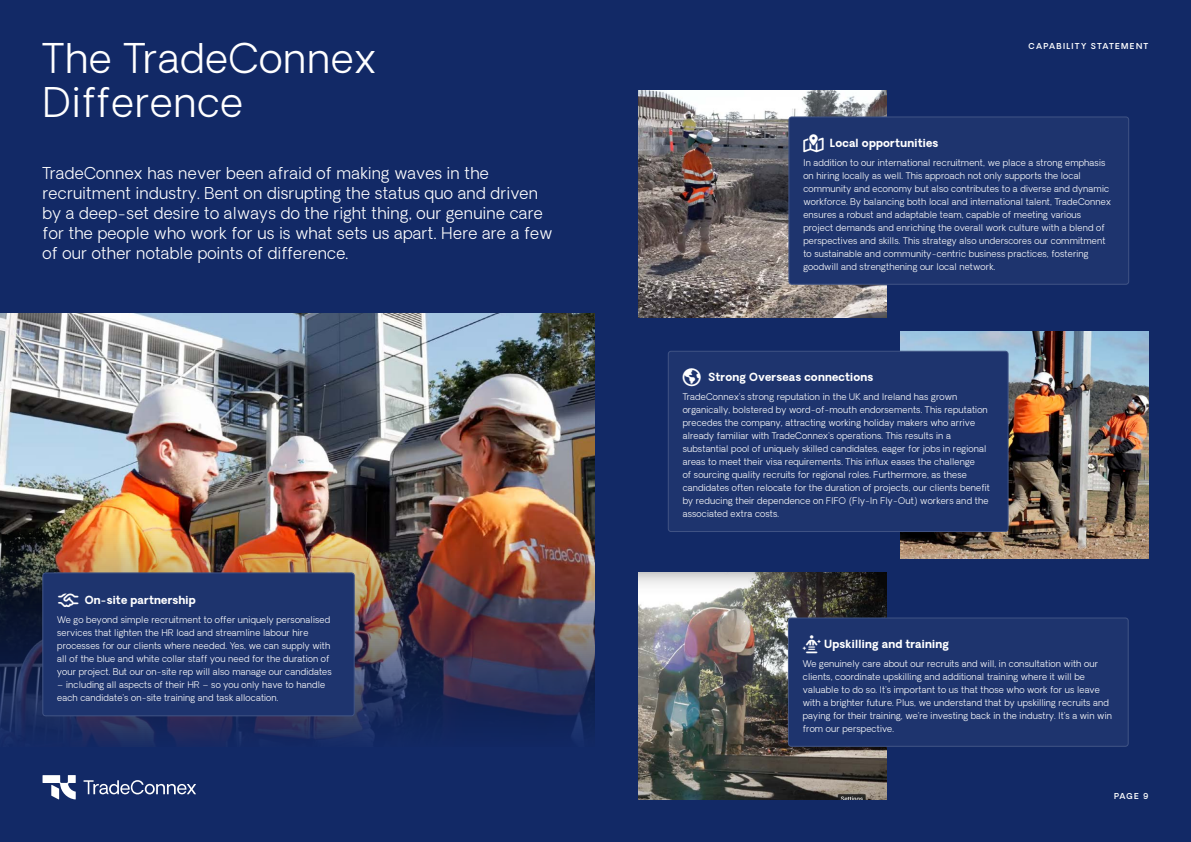
<style>
.page{position:relative;width:1191px;height:842px;background:#fff}
.page>*{position:absolute;margin:0;border:0;box-sizing:border-box;transform-origin:0 0}
.t1{font:300 40px/44px "Oakes Grotesk";letter-spacing:.025em;color:#fff}
.t2{font:300 16px/20px "Oakes Grotesk";letter-spacing:.02em;color:#fff}
.t3{font:700 11px "Oakes Grotesk";letter-spacing:.02em;color:#fff}
.t4{font:300 9px/13px "Oakes Grotesk";letter-spacing:.02em;color:#fff}
.t5{font:600 8px "Oakes Grotesk";letter-spacing:.16em;color:#fff}
</style>
<div class="page">
<div style="left:0;top:0;width:595px;height:842px;background:#122966"></div>
<img style="left:0;top:314px;width:595px;height:18px">
<img style="left:0;top:332px;width:595px;height:468px">
<div style="left:595px;top:0;width:596px;height:842px;background:#122966"></div>
<img style="left:900px;top:332px;width:248px;height:226px">
<div style="left:43px;top:573px;width:311px;height:143px;background:#1e346e;border-radius:3px"></div>
<div style="left:43px;top:573px;width:311px;height:143px;border:1px solid #415485;border-radius:3px"></div>
<div style="left:668px;top:351px;width:340px;height:180px;background:#1e346e;border-radius:3px"></div>
<div style="left:668px;top:351px;width:340px;height:181px;border:1px solid #415485;border-radius:3px"></div>
<img style="left:638px;top:91px;width:248px;height:226px">
<img style="left:638px;top:573px;width:248px;height:226px">
<div style="left:789px;top:117px;width:339px;height:167px;background:#1e346e;border-radius:3px"></div>
<div style="left:788px;top:117px;width:341px;height:167px;border:1px solid #415485;border-radius:3px"></div>
<div style="left:788px;top:618px;width:340px;height:128px;background:#1e346e;border-radius:3px"></div>
<div style="left:788px;top:618px;width:340px;height:128px;border:1px solid #415485;border-radius:3px"></div>
<svg style="left:84px;top:780px;width:112px;height:14px"></svg>
<svg style="left:43px;top:775px;width:33px;height:24px"></svg>
<h1 class="t1" style="left:43px;top:37px;width:335px">The TradeConnex<br>Difference</h1>
<p class="t2" style="left:43px;top:164px;width:511px">TradeConnex has never been afraid of making waves in the recruitment industry. Bent on disrupting the status quo and driven by a deep-set desire to always do the right thing, our genuine care for the people who work for us is what sets us apart. Here are a few of our other notable points of difference.</p>
<p class="t3" style="left:85px;top:593px;width:112px">On-site partnership</p>
<p class="t4" style="left:57px;top:613px;width:276px">We go beyond simple recruitment to offer uniquely personalised services that lighten the HR load and streamline labour hire processes for our clients where needed. Yes, we can supply with all of the blue and white collar staff you need for the duration of your project. But our on-site rep will also manage our candidates</p>
<p class="t4" style="left:57px;top:678px;width:269px">– including all aspects of their HR – so you only have to handle each candidate’s on-site training and task allocation.</p>
<p class="t5" style="left:1028px;top:40px;width:121px">CAPABILITY STATEMENT</p>
<p class="t3" style="left:829px;top:136px;width:110px">Local opportunities</p>
<p class="t4" style="left:803px;top:156px;width:309px">In addition to our international recruitment, we place a strong emphasis on hiring locally as well. This approach not only supports the local community and economy but also contributes to a diverse and dynamic workforce. By balancing both local and international talent, TradeConnex ensures a robust and adaptable team, capable of meeting various project demands and enriching the overall work culture with a blend of perspectives and skills. This strategy also underscores our commitment to sustainable and community-centric business practices, fostering goodwill and strengthening our local network.</p>
<p class="t3" style="left:708px;top:370px;width:167px">Strong Overseas connections</p>
<p class="t4" style="left:682px;top:390px;width:309px">TradeConnex’s strong reputation in the UK and Ireland has grown organically, bolstered by word-of-mouth endorsements. This reputation precedes the company, attracting working holiday makers who arrive already familiar with TradeConnex’s operations. This results in a substantial pool of uniquely skilled candidates, eager for jobs in regional areas to meet their visa requirements. This influx eases the challenge<br>of sourcing quality recruits for regional roles. Furthermore, as these candidates often relocate for the duration of projects, our clients benefit by reducing their dependence on FIFO (Fly-In Fly-Out) workers and the associated extra costs.</p>
<p class="t3" style="left:824px;top:637px;width:126px">Upskilling and training</p>
<p class="t4" style="left:803px;top:657px;width:310px">We genuinely care about our recruits and will, in consultation with our clients, coordinate upskilling and additional training where it will be valuable to do so. It’s important to us that those who work for us leave with a brighter future. Plus, we understand that by upskilling recruits and paying for their training, we’re investing back in the industry. It’s a win win from our perspective.</p>
<p class="t5" style="left:1114px;top:790px;width:36px">PAGE 9</p>
</div>
